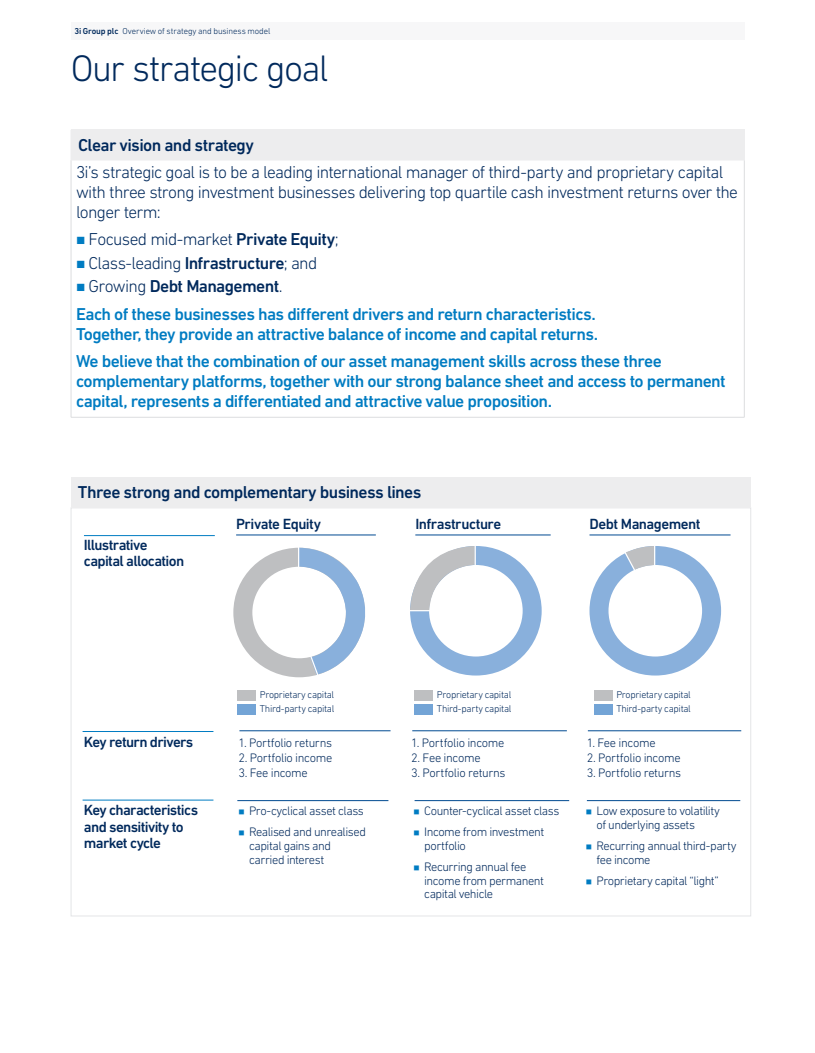
<style>
.page{position:relative;width:815px;height:1053px;background:#fff}
.page>*{position:absolute;margin:0;border:0;box-sizing:border-box;transform-origin:0 0}
.t1{font:300 37.5px "DIN Next LT Pro";letter-spacing:-.045em;color:#00295c}
.t2{font:500 17.5px/27.1px "DIN Next LT Pro";letter-spacing:-.035em;color:#007cc2}
.t3{font:300 17.5px/20px "DIN Next LT Pro";letter-spacing:-.04em;color:#00295c}
.t4{font:500 17.5px "DIN Next LT Pro";letter-spacing:-.035em;color:#00295c}
.t5{font:500 15px/16.2px "DIN Next LT Pro";letter-spacing:-.045em;color:#00295c}
.t6{font:300 12.5px/13.8px "DIN Next LT Pro";letter-spacing:-.035em;color:#00295c}
.t7{font:300 10px/13.8px "DIN Next LT Pro";letter-spacing:-.025em;color:#00295c}
.t8{font:300 8.75px "DIN Next LT Pro";letter-spacing:-.01em;color:#00295c}
.s1{font-weight:500}
.s2{color:#007cc2}
.s3{font-weight:300;color:#00295c}
.s4{color:#00295c}
</style>
<div class="page">
<div style="left:71px;top:22px;width:673px;height:18px;background:#f7f7f8"></div>
<hr style="left:236px;top:534px;width:140px;height:1px;background:#014a91">
<hr style="left:415px;top:534px;width:136px;height:1px;background:#014a91">
<hr style="left:589px;top:534px;width:142px;height:1px;background:#014a91">
<div style="left:71px;top:477px;width:680px;height:31px;background:#ededee"></div>
<div style="left:71px;top:130px;width:673px;height:30px;background:#ededee"></div>
<hr style="left:71px;top:160px;width:1px;height:257px;background:#dcdddf">
<hr style="left:744px;top:160px;width:1px;height:257px;background:#dcdddf">
<hr style="left:71px;top:417px;width:673px;height:1px;background:#dcdddf">
<hr style="left:744px;top:130px;width:1px;height:30px;background:#ededee">
<hr style="left:71px;top:160px;width:673px;height:1px;background:#ededee">
<hr style="left:239px;top:730px;width:152px;height:1px;background:#014a91">
<hr style="left:237px;top:800px;width:151px;height:1px;background:#014a91">
<hr style="left:415px;top:800px;width:154px;height:1px;background:#014a91">
<hr style="left:412px;top:730px;width:155px;height:1px;background:#014a91">
<hr style="left:587px;top:800px;width:153px;height:1px;background:#014a91">
<hr style="left:588px;top:730px;width:153px;height:1px;background:#014a91">
<div style="left:237px;top:690px;width:19px;height:10px;background:#bebfc1"></div>
<div style="left:237px;top:704px;width:19px;height:10px;background:#73a4d6"></div>
<div style="left:414px;top:690px;width:19px;height:10px;background:#bebfc1"></div>
<div style="left:414px;top:704px;width:19px;height:10px;background:#73a4d6"></div>
<div style="left:594px;top:690px;width:18px;height:10px;background:#bebfc1"></div>
<div style="left:594px;top:704px;width:18px;height:10px;background:#73a4d6"></div>
<div style="left:410px;top:546px;width:132px;height:129px;border:19px solid #89b0dc;border-radius:50%"></div>
<div style="left:233px;top:547px;width:132px;height:130px;border:19px solid #bebfc1;border-radius:50%"></div>
<svg style="left:298px;top:547px;width:67px;height:131px"></svg>
<div style="left:589px;top:546px;width:132px;height:129px;border:19px solid #89b0dc;border-radius:50%"></div>
<svg style="left:410px;top:546px;width:66px;height:65px"></svg>
<svg style="left:623px;top:546px;width:32px;height:27px"></svg>
<hr style="left:84px;top:535px;width:131px;height:1px;background:#007cc2">
<hr style="left:83px;top:731px;width:130px;height:1px;background:#007cc2">
<hr style="left:83px;top:799px;width:130px;height:1px;background:#007cc2">
<p class="t8" style="left:74px;top:26px;width:197px"><span class="s1">3i Group plc</span> Overview of strategy and business model</p>
<h1 class="t1" style="left:71px;top:47px;width:259px">Our strategic goal</h1>
<h2 class="t4" style="left:78px;top:135px;width:177px">Clear vision and strategy</h2>
<h2 class="t3" style="left:76px;top:162px;width:664px">3i’s strategic goal is to be a leading international manager of third-party and proprietary capital with three strong investment businesses delivering top quartile cash investment returns over the longer term:</h2>
<h2 class="t3" style="left:76px;top:229px;width:264px"><span class="s2">■</span> Focused mid-market <span class="s1">Private Equity</span>;</h2>
<h2 class="t3" style="left:76px;top:253px;width:243px"><span class="s2">■</span> Class-leading <span class="s1">Infrastructure</span>; and</h2>
<h2 class="t2" style="left:76px;top:273px;width:521px">■ <span class="s3">Growing</span> <span class="s4">Debt Management</span><span class="s3">.<br></span>Each of these businesses has different drivers and return characteristics.</h2>
<h2 class="t2" style="left:76px;top:320px;width:587px">Together, they provide an attractive balance of income and capital returns.<br>We believe that the combination of our asset management skills across these three</h2>
<h2 class="t2" style="left:76px;top:370px;width:651px;line-height:20px">complementary platforms, together with our strong balance sheet and access to permanent capital, represents a differentiated and attractive value proposition.</h2>
<h2 class="t4" style="left:78px;top:481px;width:345px">Three strong and complementary business lines</h2>
<p class="t5" style="left:84px;top:537px;width:102px">Illustrative capital allocation</p>
<p class="t5" style="left:236px;top:516px;width:86px">Private Equity</p>
<p class="t5" style="left:415px;top:516px;width:87px">Infrastructure</p>
<p class="t5" style="left:589px;top:516px;width:113px">Debt Management</p>
<p class="t5" style="left:84px;top:733px;width:111px">Key return drivers</p>
<p class="t5" style="left:84px;top:801px;width:116px">Key characteristics and sensitivity to market cycle</p>
<p class="t7" style="left:260px;top:687px;width:76px">Proprietary capital<br>Third-party capital</p>
<p class="t7" style="left:437px;top:687px;width:76px">Proprietary capital<br>Third-party capital</p>
<p class="t7" style="left:616px;top:687px;width:76px">Proprietary capital<br>Third-party capital</p>
<p class="t6" style="left:238px;top:736px;width:95px">1. Portfolio returns</p>
<p class="t6" style="left:238px;top:751px;width:95px">2. Portfolio income</p>
<p class="t6" style="left:238px;top:766px;width:71px">3. Fee income</p>
<p class="t6" style="left:238px;top:804px;width:127px"><span class="s2">■</span> Pro-cyclical asset class</p>
<p class="t6" style="left:249px;top:824px;width:118px;text-indent:-11px"><span class="s2">■</span> Realised and unrealised capital gains and carried interest</p>
<p class="t6" style="left:411px;top:736px;width:95px">1. Portfolio income</p>
<p class="t6" style="left:411px;top:751px;width:71px">2. Fee income</p>
<p class="t6" style="left:411px;top:766px;width:96px">3. Portfolio returns</p>
<p class="t6" style="left:414px;top:804px;width:147px"><span class="s2">■</span> Counter-cyclical asset class</p>
<p class="t6" style="left:424px;top:824px;width:121px;text-indent:-11px"><span class="s2">■</span> Income from investment portfolio</p>
<p class="t6" style="left:424px;top:859px;width:121px;text-indent:-11px"><span class="s2">■</span> Recurring annual fee income from permanent capital vehicle</p>
<p class="t6" style="left:587px;top:736px;width:70px">1. Fee income</p>
<p class="t6" style="left:587px;top:751px;width:95px">2. Portfolio income</p>
<p class="t6" style="left:587px;top:766px;width:96px">3. Portfolio returns</p>
<p class="t6" style="left:597px;top:804px;width:125px;text-indent:-11px"><span class="s2">■</span> Low exposure to volatility of underlying assets</p>
<p class="t6" style="left:597px;top:838px;width:142px;text-indent:-11px"><span class="s2">■</span> Recurring annual third-party fee income</p>
<p class="t6" style="left:586px;top:873px;width:134px"><span class="s2">■</span> Proprietary capital “light”</p>
</div>
